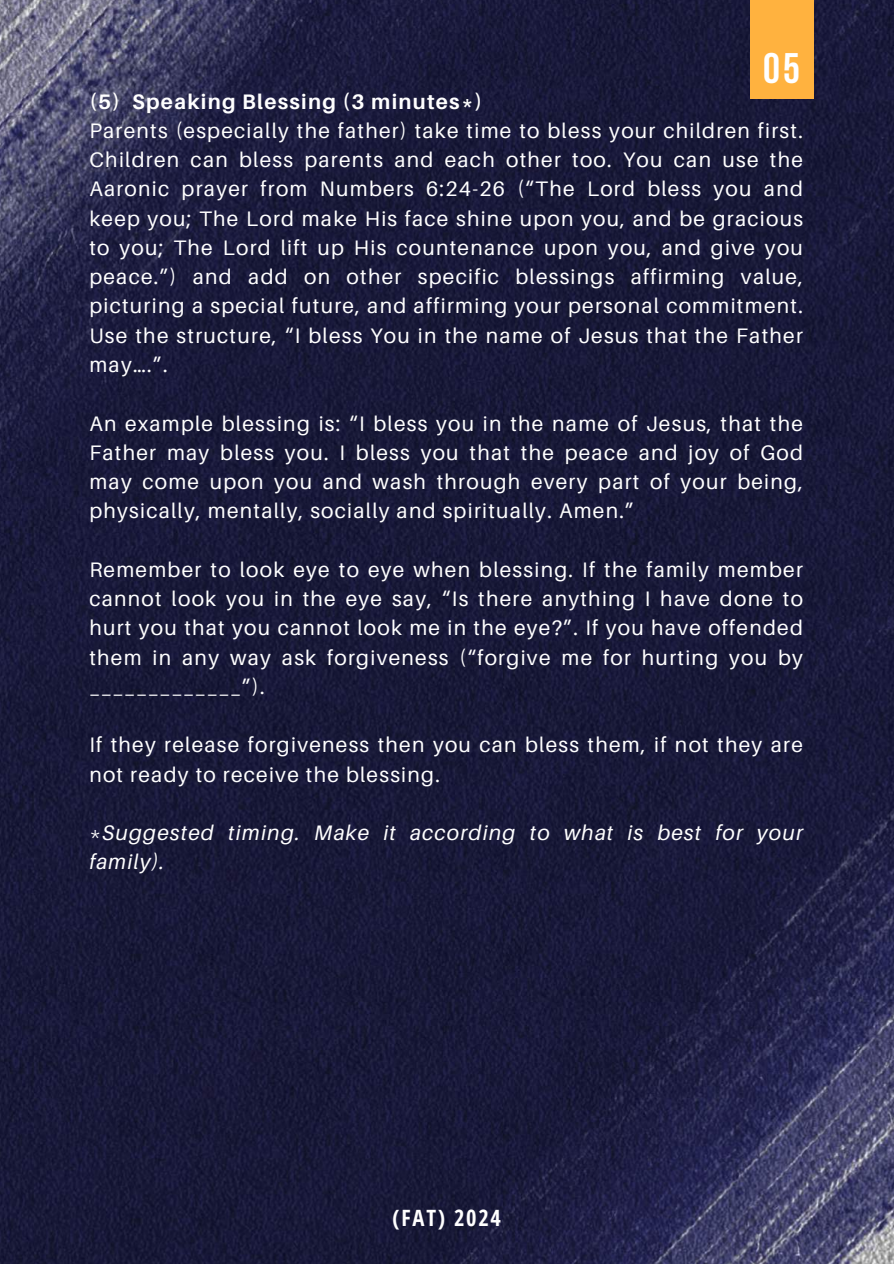
<style>
.page{position:relative;width:894px;height:1264px;background:#fff}
.page>*{position:absolute;margin:0;border:0;box-sizing:border-box;transform-origin:0 0}
.t1{font:700 42.6px "Bebas Neue";color:#fff}
.t2{font:700 22.5px "Open Sans Condensed";letter-spacing:.08em;color:#fff}
.t3{font:21px/29.2px "Aileron";letter-spacing:.06em;color:#fff;text-align:justify}
.t4{font:italic 21px/29.2px "Aileron";letter-spacing:.06em;color:#fff}
.t5{font:700 21px "Aileron";letter-spacing:.06em;color:#fff}
.s1{font-style:normal}
</style>
<div class="page">
<img style="left:0;top:0;width:893px;height:1263px">
<div style="left:749px;top:0;width:64px;height:98px;background:#ffb23f"></div>
<h1 class="t1" style="left:763px;top:51px;width:38px">05</h1>
<p class="t5" style="left:89px;top:88px;width:394px">(5) Speaking Blessing (3 minutes*)</p>
<p class="t3" style="left:89px;top:115px;width:715px">Parents (especially the father) take time to bless your children first.<br>Children can bless parents and each other too. You can use the Aaronic prayer from Numbers 6:24-26 (“The Lord bless you and keep you; The Lord make His face shine upon you, and be gracious to you; The Lord lift up His countenance upon you, and give you peace.”) and add on other specific blessings affirming value, picturing a special future, and affirming your personal commitment.<br>Use the structure, “I bless You in the name of Jesus that the Father may….”.</p>
<p class="t3" style="left:89px;top:408px;width:715px">An example blessing is: “I bless you in the name of Jesus, that the Father may bless you. I bless you that the peace and joy of God may come upon you and wash through every part of your being, physically, mentally, socially and spiritually. Amen.”</p>
<p class="t3" style="left:89px;top:554px;width:715px">Remember to look eye to eye when blessing. If the family member cannot look you in the eye say, “Is there anything I have done to hurt you that you cannot look me in the eye?”. If you have offended them in any way ask forgiveness (“forgive me for hurting you by _____________”).</p>
<p class="t3" style="left:89px;top:730px;width:715px">If they release forgiveness then you can bless them, if not they are not ready to receive the blessing.</p>
<p class="t4" style="left:89px;top:817px;width:715px"><span class="s1">*</span>Suggested timing. Make it according to what is best for your family).</p>
<p class="t2" style="left:392px;top:1202px;width:110px">(FAT) 2024</p>
</div>
